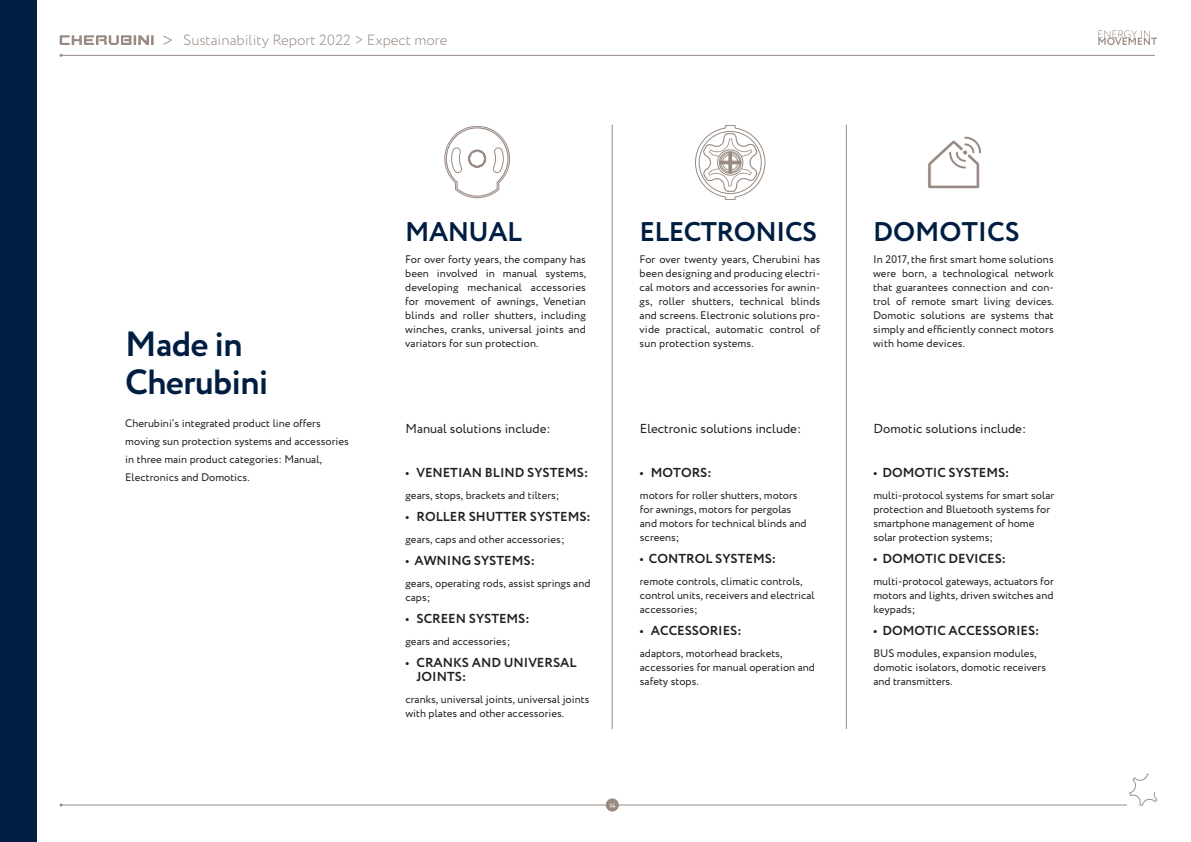
<style>
.page{position:relative;width:1191px;height:842px;background:#fff}
.page>*{position:absolute;margin:0;border:0;box-sizing:border-box;transform-origin:0 0}
.t1{font:700 35px/38px "Circe";letter-spacing:-.02em;color:#001e41}
.t2{font:700 27px "Circe";letter-spacing:-.02em;color:#001e41}
.t3{font:700 27px "Circe";color:#001e41}
.t4{font:300 14.8px "Circe";color:#998b83}
.t5{font:700 13px/14px "Circe";color:#231f20}
.t6{font:13px "Circe";color:#231f20}
.t7{font:11px/14px "Circe";color:#231f20}
.t8{font:6.8px "Circe";color:#fff}
</style>
<div class="page">
<hr style="left:61px;top:55px;width:1094px;height:1px;background:#998b83">
<hr style="left:61px;top:805px;width:1065px;height:1px;background:#998b83">
<svg style="left:1129px;top:774px;width:28px;height:32px"></svg>
<div style="left:606px;top:798px;width:13px;height:13px;background:#998b83;border-radius:50%"></div>
<div style="left:0;top:0;width:36px;height:842px;background:#001e41"></div>
<svg style="left:60px;top:35px;width:94px;height:10px"></svg>
<svg style="left:163px;top:35px;width:9px;height:10px"></svg>
<svg style="left:1098px;top:30px;width:59px;height:15px"></svg>
<svg style="left:444px;top:126px;width:66px;height:72px"></svg>
<hr style="left:612px;top:125px;width:1px;height:604px;background:#998b83">
<hr style="left:846px;top:125px;width:1px;height:604px;background:#998b83">
<svg style="left:695px;top:125px;width:70px;height:75px"></svg>
<svg style="left:928px;top:136px;width:53px;height:53px"></svg>
<h3 class="t4" style="left:183px;top:30px;width:266px">Sustainability Report 2022 &gt; Expect more</h3>
<p class="t1" style="left:125px;top:327px;width:145px">Made in<br>Cherubini</p>
<p class="t7" style="left:125px;top:414px;width:225px;line-height:18px">Cherubini’s integrated product line offers moving sun protection systems and accessories in three main product categories: Manual, Electronics and Domotics.</p>
<p class="t2" style="left:405px;top:214px;width:118px">MANUAL</p>
<p class="t7" style="left:405px;top:253px;width:183px;text-align:justify">For over forty years, the company has been involved in manual systems, developing mechanical accessories for movement of awnings, Venetian blinds and roller shutters, including winches, cranks, universal joints and variators for sun protection.</p>
<p class="t6" style="left:405px;top:420px;width:147px">Manual solutions include:</p>
<p class="t5" style="left:405px;top:466px;width:184px">• VENETIAN BLIND SYSTEMS:</p>
<p class="t7" style="left:405px;top:489px;width:155px">gears, stops, brackets and tilters;</p>
<p class="t5" style="left:405px;top:510px;width:187px">• ROLLER SHUTTER SYSTEMS:</p>
<p class="t7" style="left:405px;top:533px;width:160px">gears, caps and other accessories;</p>
<p class="t5" style="left:405px;top:554px;width:131px">• AWNING SYSTEMS:</p>
<p class="t7" style="left:405px;top:577px;width:186px">gears, operating rods, assist springs and caps;</p>
<p class="t5" style="left:405px;top:612px;width:126px">• SCREEN SYSTEMS:</p>
<p class="t7" style="left:405px;top:635px;width:106px">gears and accessories;</p>
<p class="t5" style="left:416px;top:656px;width:162px;text-indent:-11px">• CRANKS AND UNIVERSAL<br>JOINTS:</p>
<p class="t7" style="left:405px;top:693px;width:185px">cranks, universal joints, universal joints with plates and other accessories.</p>
<p class="t2" style="left:639px;top:214px;width:179px">ELECTRONICS</p>
<p class="t7" style="left:639px;top:253px;width:182px;text-align:justify">For over twenty years, Cherubini has been designing and producing electri&shy;cal motors and accessories for awnin&shy;gs, roller shutters, technical blinds and screens. Electronic solutions pro&shy;vide practical, automatic control of sun protection systems.</p>
<p class="t6" style="left:640px;top:420px;width:163px">Electronic solutions include:</p>
<p class="t5" style="left:640px;top:466px;width:73px">• MOTORS:</p>
<p class="t7" style="left:640px;top:489px;width:168px">motors for roller shutters, motors for awnings, motors for pergolas and motors for technical blinds and screens;</p>
<p class="t5" style="left:640px;top:552px;width:138px">• CONTROL SYSTEMS:</p>
<p class="t7" style="left:640px;top:575px;width:176px">remote controls, climatic controls, control units, receivers and electrical accessories;</p>
<p class="t5" style="left:640px;top:624px;width:103px">• ACCESSORIES:</p>
<p class="t7" style="left:640px;top:647px;width:177px">adaptors, motorhead brackets, accessories for manual operation and safety stops.</p>
<p class="t8" style="left:609px;top:801px;width:8px">14</p>
<p class="t3" style="left:873px;top:214px;width:148px">DOMOTICS</p>
<p class="t7" style="left:873px;top:253px;width:183px;text-align:justify">In 2017, the first smart home solutions were born, a technological network that guarantees connection and con&shy;trol of remote smart living devices.<br>Domotic solutions are systems that simply and efficiently connect motors with home devices.</p>
<p class="t6" style="left:873px;top:420px;width:154px">Domotic solutions include:</p>
<p class="t5" style="left:873px;top:466px;width:138px">• DOMOTIC SYSTEMS:</p>
<p class="t7" style="left:873px;top:489px;width:182px">multi-protocol systems for smart solar protection and Bluetooth systems for smartphone management of home solar protection systems;</p>
<p class="t5" style="left:873px;top:552px;width:134px">• DOMOTIC DEVICES:</p>
<p class="t7" style="left:873px;top:575px;width:182px;text-align:justify">multi-protocol gateways, actuators for motors and lights, driven switches and keypads;</p>
<p class="t5" style="left:873px;top:624px;width:167px">• DOMOTIC ACCESSORIES:</p>
<p class="t7" style="left:873px;top:647px;width:174px">BUS modules, expansion modules, domotic isolators, domotic receivers and transmitters.</p>
</div>
